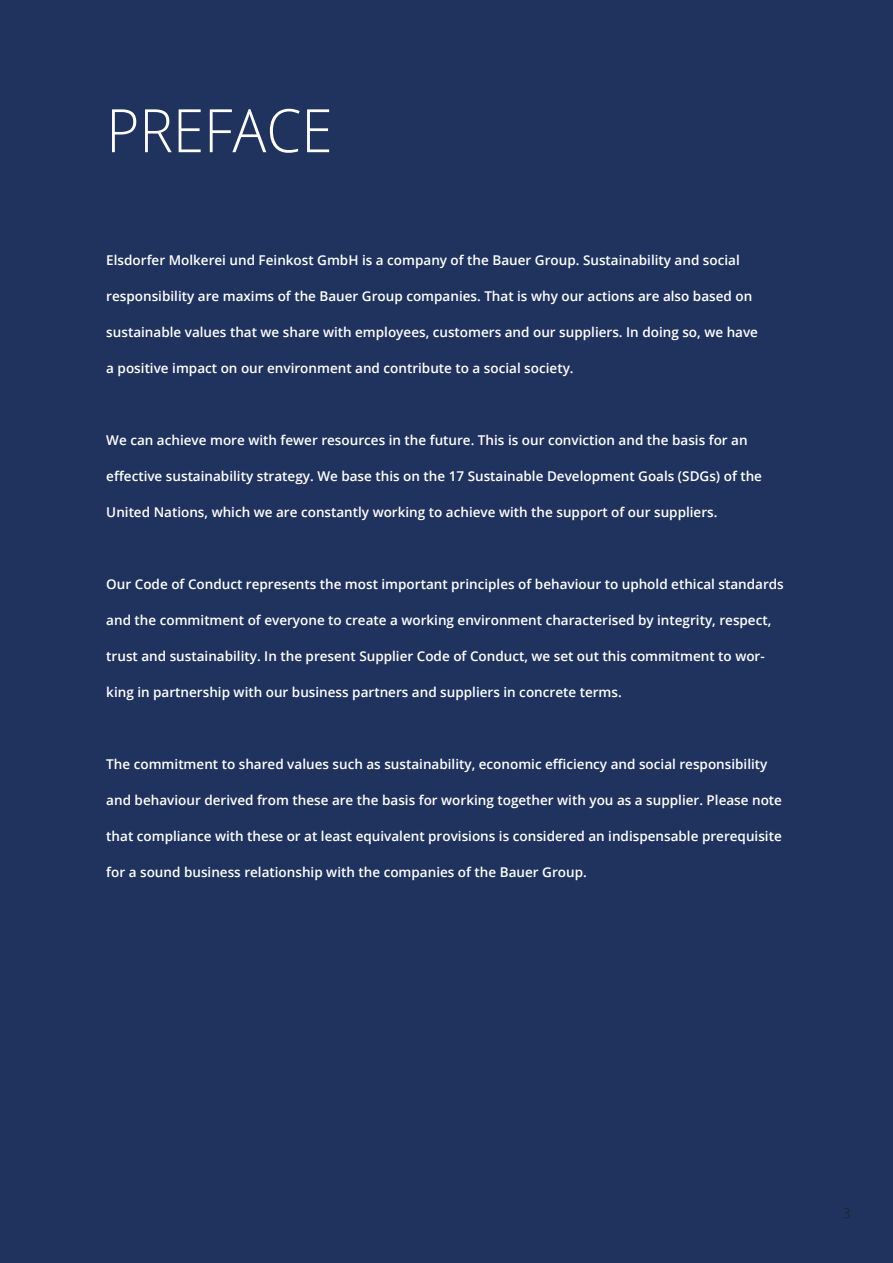
<style>
.page{position:relative;width:893px;height:1263px;background:#20335f}
.page>*{position:absolute;margin:0;border:0;box-sizing:border-box;transform-origin:0 0}
.t1{font:300 60px "Open Sans";color:#fff;scale:.94 1}
.t2{font:600 13.5px "Open Sans";color:#fff}
.t3{font:300 13.5px "Open Sans";color:#231f20}
</style>
<div class="page">
<h1 class="t1" style="left:106px;top:88px;width:242px">PREFACE</h1>
<p class="t2" style="left:106px;top:251px;width:635px">Elsdorfer Molkerei und Feinkost GmbH is a company of the Bauer Group. Sustainability and social</p>
<p class="t2" style="left:106px;top:287px;width:647px">responsibility are maxims of the Bauer Group companies. That is why our actions are also based on</p>
<p class="t2" style="left:106px;top:323px;width:653px">sustainable values that we share with employees, customers and our suppliers. In doing so, we have</p>
<p class="t2" style="left:106px;top:359px;width:469px">a positive impact on our environment and contribute to a social society.</p>
<p class="t2" style="left:106px;top:431px;width:643px">We can achieve more with fewer resources in the future. This is our conviction and the basis for an</p>
<p class="t2" style="left:106px;top:467px;width:657px">effective sustainability strategy. We base this on the 17 Sustainable Development Goals (SDGs) of the</p>
<p class="t2" style="left:106px;top:503px;width:613px">United Nations, which we are constantly working to achieve with the support of our suppliers.</p>
<p class="t2" style="left:106px;top:575px;width:679px">Our Code of Conduct represents the most important principles of behaviour to uphold ethical standards</p>
<p class="t2" style="left:106px;top:611px;width:666px">and the commitment of everyone to create a working environment characterised by integrity, respect,</p>
<p class="t2" style="left:106px;top:647px;width:660px">trust and sustainability. In the present Supplier Code of Conduct, we set out this commitment to wor-</p>
<p class="t2" style="left:106px;top:683px;width:517px">king in partnership with our business partners and suppliers in concrete terms.</p>
<p class="t2" style="left:106px;top:755px;width:663px">The commitment to shared values such as sustainability, economic efficiency and social responsibility</p>
<p class="t2" style="left:106px;top:791px;width:677px">and behaviour derived from these are the basis for working together with you as a supplier. Please note</p>
<p class="t2" style="left:106px;top:827px;width:677px">that compliance with these or at least equivalent provisions is considered an indispensable prerequisite</p>
<p class="t2" style="left:106px;top:863px;width:482px">for a sound business relationship with the companies of the Bauer Group.</p>
<p class="t3" style="left:843px;top:1203px;width:9px">3</p>
</div>
